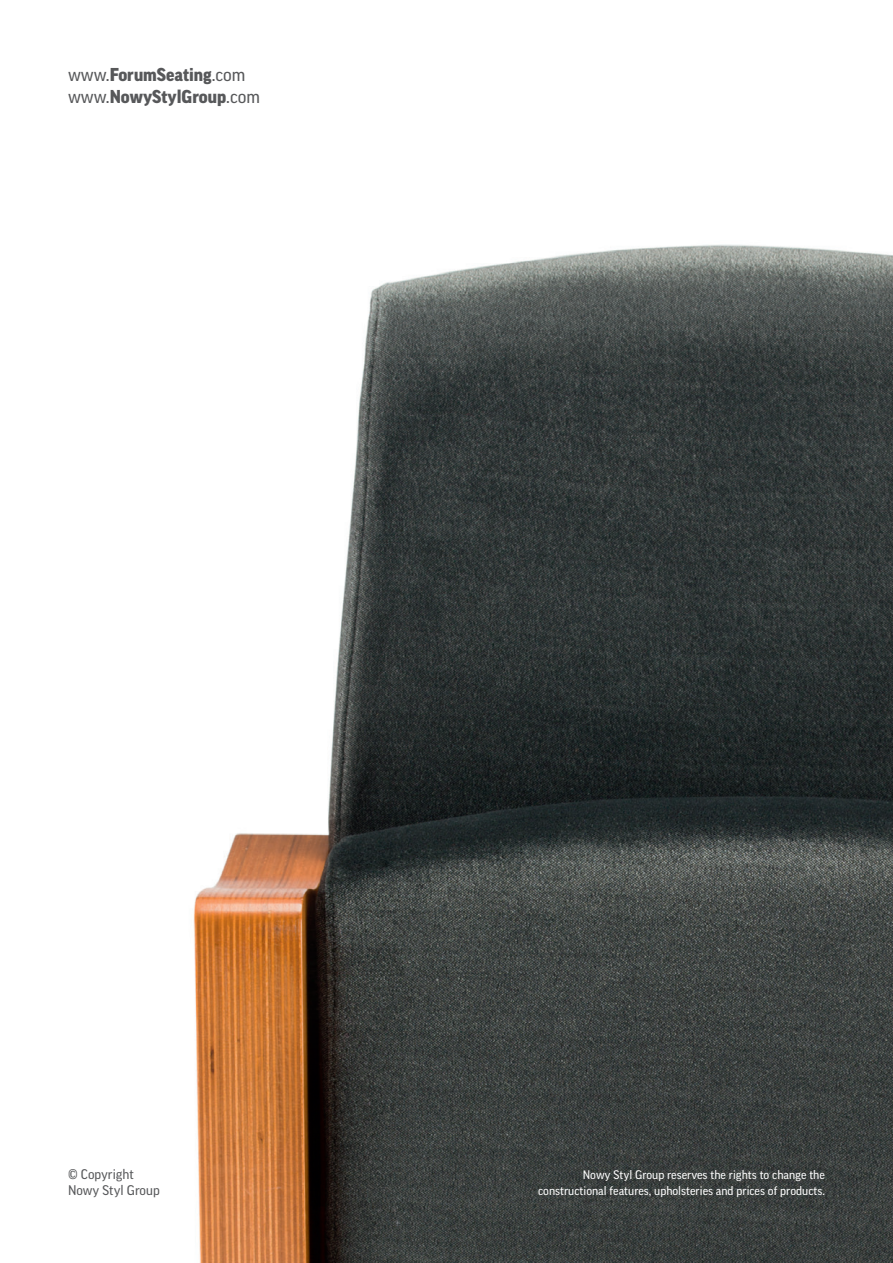
<style>
.page{position:relative;width:893px;height:1263px;background:#fff}
.page>*{position:absolute;margin:0;border:0;box-sizing:border-box;transform-origin:0 0}
.PROD_tabela_NAZWA{font:900 18px "Good Styl";color:#57585a}
.PROD_tabela_NAZWA-2{font:13.5px/15.9px "Good Styl News";color:#57585a}
.PAG_stopka_L{font:12px/15.9px "Good Styl News";color:#fff;text-align:right}
.s1{font-family:"Good Styl News";font-weight:400}
</style>
<div class="page">
<img style="left:193px;top:244px;width:700px;height:1019px">
<p class="PROD_tabela_NAZWA" style="left:68px;top:65px;width:179px"><span class="s1">www.</span>ForumSeating<span class="s1">.com</span></p>
<p class="PROD_tabela_NAZWA" style="left:68px;top:86px;width:193px"><span class="s1">www.</span>NowyStylGroup<span class="s1">.com</span></p>
<p class="PROD_tabela_NAZWA-2" style="left:68px;top:1166px;width:93px">© Copyright<br>Nowy Styl Group</p>
<p class="PAG_stopka_L" style="left:538px;top:1167px;width:288px">Nowy Styl Group reserves the rights to change the constructional features, upholsteries and prices of products.</p>
</div>
